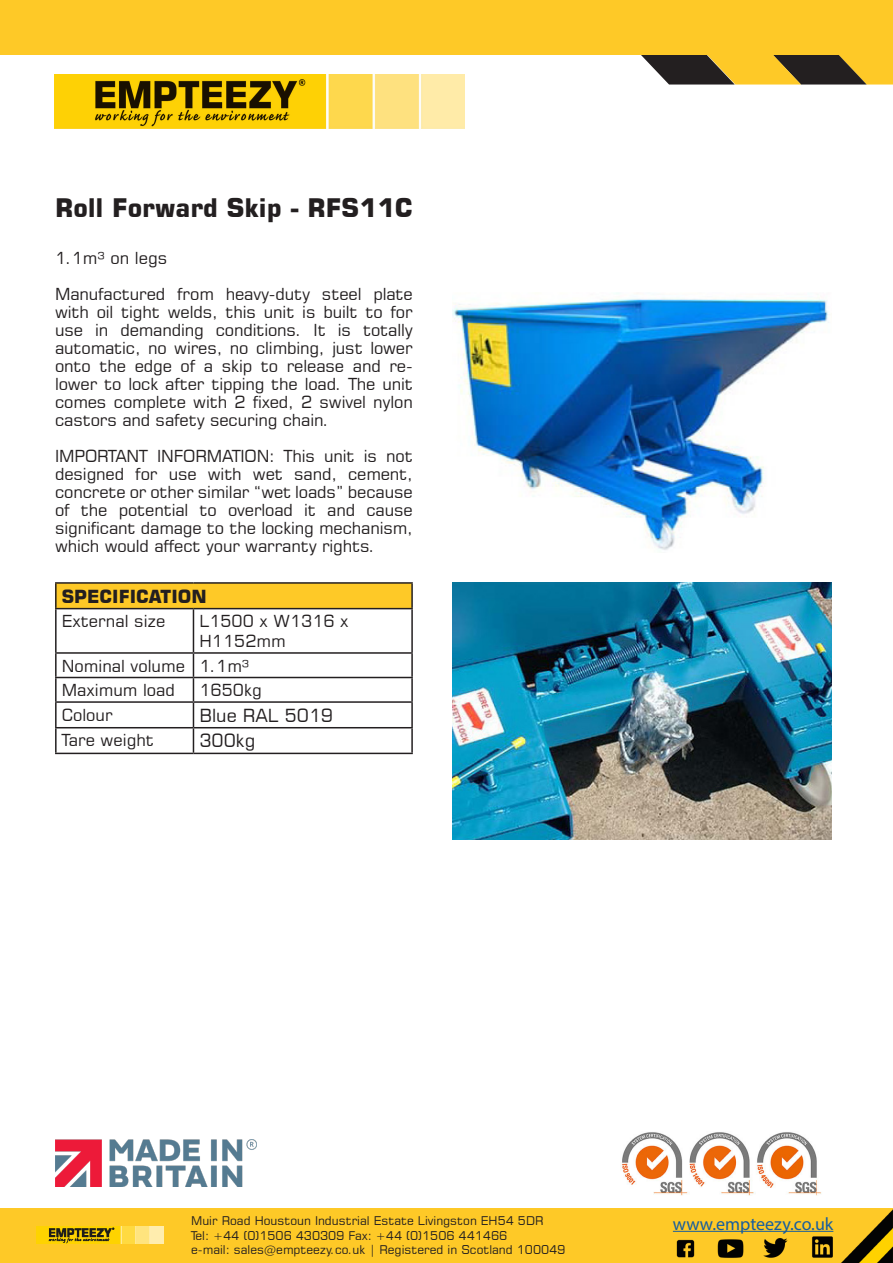
<style>
.page{position:relative;width:893px;height:1263px;background:#fff}
.page>*{position:absolute;margin:0;border:0;box-sizing:border-box;transform-origin:0 0}
.title_and_sku{font:700 25.5px "Square 721 BT";color:#231f20}
.t1{font:18px "Myriad Pro";color:#175d9e}
.t2{font:18px "Square 721 BT";color:#231f20}
.spec_heading{font:700 18px "Square 721 BT";color:#231f20}
.body{font:16.5px/18px "Square 721 BT";letter-spacing:-.01em;color:#231f20;text-align:justify}
.specs{font:12px "Square 721 BT";color:#231f20}
</style>
<div class="page">
<img style="left:452px;top:293px;width:377px;height:257px">
<img style="left:452px;top:582px;width:379px;height:257px">
<div style="left:56px;top:583px;width:356px;height:26px;background:#fec927"></div>
<hr style="left:55px;top:582px;width:138px;height:2px;background:#231f20">
<hr style="left:55px;top:584px;width:2px;height:24px;background:#231f20">
<hr style="left:193px;top:582px;width:220px;height:2px;background:#231f20">
<hr style="left:411px;top:584px;width:2px;height:24px;background:#231f20">
<hr style="left:55px;top:608px;width:138px;height:1px;background:#231f20">
<hr style="left:55px;top:609px;width:2px;height:43px;background:#231f20">
<hr style="left:193px;top:608px;width:220px;height:1px;background:#231f20">
<hr style="left:193px;top:609px;width:1px;height:43px;background:#231f20">
<hr style="left:411px;top:609px;width:2px;height:43px;background:#231f20">
<hr style="left:55px;top:652px;width:138px;height:2px;background:#231f20">
<hr style="left:55px;top:654px;width:2px;height:23px;background:#231f20">
<hr style="left:193px;top:652px;width:220px;height:2px;background:#231f20">
<hr style="left:411px;top:654px;width:2px;height:23px;background:#231f20">
<hr style="left:55px;top:677px;width:138px;height:1px;background:#231f20">
<hr style="left:55px;top:678px;width:2px;height:23px;background:#231f20">
<hr style="left:193px;top:677px;width:220px;height:1px;background:#231f20">
<hr style="left:411px;top:678px;width:2px;height:23px;background:#231f20">
<hr style="left:55px;top:701px;width:138px;height:2px;background:#231f20">
<hr style="left:55px;top:703px;width:2px;height:24px;background:#231f20">
<hr style="left:193px;top:701px;width:220px;height:2px;background:#231f20">
<hr style="left:411px;top:703px;width:2px;height:24px;background:#231f20">
<hr style="left:55px;top:727px;width:138px;height:1px;background:#231f20">
<hr style="left:55px;top:728px;width:2px;height:25px;background:#231f20">
<hr style="left:193px;top:727px;width:220px;height:1px;background:#231f20">
<svg style="left:193px;top:654px;width:1px;height:99px"></svg>
<hr style="left:411px;top:728px;width:2px;height:25px;background:#231f20">
<hr style="left:55px;top:753px;width:138px;height:1px;background:#231f20">
<hr style="left:193px;top:753px;width:220px;height:1px;background:#231f20">
<svg style="left:627px;top:54px;width:266px;height:31px;background:#977f3d"></svg>
<div style="left:1px;top:0;width:892px;height:54px;background:#fec927"></div>
<img style="left:54px;top:74px;width:410px;height:54px">
<div style="left:0;top:1209px;width:893px;height:54px;background:#fec927"></div>
<img style="left:36px;top:1227px;width:128px;height:16px">
<hr style="left:673px;top:1231px;width:160px;height:1px;background:#175d9e">
<img style="left:841px;top:1209px;width:52px;height:54px">
<img style="left:676px;top:1239px;width:19px;height:19px">
<img style="left:718px;top:1239px;width:26px;height:19px">
<img style="left:764px;top:1238px;width:24px;height:20px">
<img style="left:812px;top:1236px;width:21px;height:22px">
<img style="left:621px;top:1132px;width:200px;height:64px">
<img style="left:55px;top:1140px;width:201px;height:46px">
<p class="title_and_sku" style="left:55px;top:192px;width:359px">Roll Forward Skip - RFS11C</p>
<p class="body" style="left:55px;top:249px;width:114px">1.1m³ on legs</p>
<p class="body" style="left:55px;top:285px;width:359px">Manufactured from heavy-duty steel plate with oil tight welds, this unit is built to for use in demanding conditions. It is totally automatic, no wires, no climbing, just lower onto the edge of a skip to release and re&shy;lower to lock after tipping the load. The unit comes complete with 2 fixed, 2 swivel nylon castors and safety securing chain.</p>
<p class="body" style="left:55px;top:447px;width:359px">IMPORTANT INFORMATION: This unit is not designed for use with wet sand, cement, concrete or other similar “wet loads” because of the potential to overload it and cause significant damage to the locking mechanism, which would affect your warranty rights.</p>
<p class="spec_heading" style="left:62px;top:585px;width:146px">SPECIFICATION</p>
<p class="body" style="left:62px;top:612px;width:105px">External size</p>
<p class="body" style="left:199px;top:611px;width:151px;line-height:19.8px">L1500 x W1316 x<br>H1152mm</p>
<p class="body" style="left:62px;top:656px;width:125px">Nominal volume</p>
<p class="body" style="left:199px;top:656px;width:51px">1.1m³</p>
<p class="body" style="left:62px;top:681px;width:115px">Maximum load</p>
<p class="body" style="left:199px;top:681px;width:64px">1650kg</p>
<p class="body" style="left:62px;top:705px;width:53px">Colour</p>
<p class="t2" style="left:199px;top:704px;width:135px">Blue RAL 5019</p>
<p class="body" style="left:62px;top:731px;width:94px">Tare weight</p>
<p class="t2" style="left:199px;top:729px;width:57px">300kg</p>
<p class="specs" style="left:191px;top:1213px;width:354px">Muir Road Houstoun Industrial Estate Livingston EH54 5DR</p>
<p class="t1" style="left:673px;top:1212px;width:162px">www.empteezy.co.uk</p>
<p class="specs" style="left:191px;top:1228px;width:318px">Tel: +44 (0)1506 430309 Fax: +44 (0)1506 441466</p>
<p class="specs" style="left:191px;top:1242px;width:376px">e-mail: sales@empteezy.co.uk | Registered in Scotland 100049</p>
</div>
